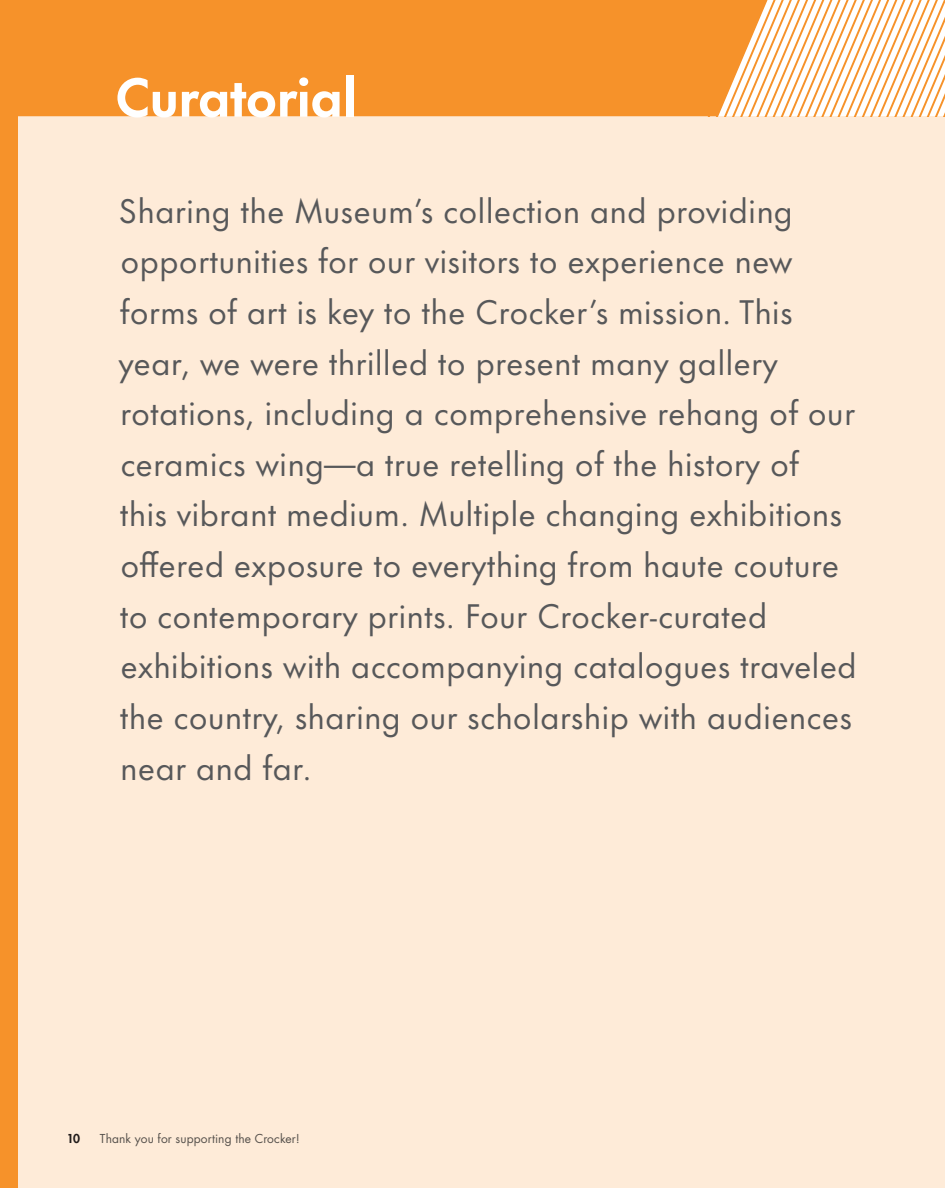
<style>
.page{position:relative;width:945px;height:1188px;background:#fff}
.page>*{position:absolute;margin:0;border:0;box-sizing:border-box;transform-origin:0 0}
.t1{font:700 51px "Futura Now Text";letter-spacing:-.03em;color:#fff}
.t2{font:31.5px/50.6px "Futura Now Text";color:#57585a}
.t3{font:12px "Futura Std";letter-spacing:.01em;color:#57585a}
.t4{font:800 12px "Futura Std";color:#231f20}
</style>
<div class="page">
<div style="left:18px;top:116px;width:927px;height:1072px;background:#feebd8"></div>
<div style="left:18px;top:0;width:676px;height:116px;background:#f6922a"></div>
<svg style="left:694px;top:0;width:251px;height:116px"></svg>
<div style="left:0;top:0;width:18px;height:1188px;background:#f6922a"></div>
<h1 class="t1" style="left:114px;top:54px;width:244px">Curatorial</h1>
<p class="t2" style="left:119px;top:184px;width:740px">Sharing the Museum’s collection and providing opportunities for our visitors to experience new forms of art is key to the Crocker’s mission. This year, we were thrilled to present many gallery rotations, including a comprehensive rehang of our ceramics wing—a true retelling of the history of<br>this vibrant medium. Multiple changing exhibitions offered exposure to everything from haute couture to contemporary prints. Four Crocker-curated exhibitions with accompanying catalogues traveled the country, sharing our scholarship with audiences near and far.</p>
<p class="t4" style="left:67px;top:1131px;width:15px">10</p>
<p class="t3" style="left:100px;top:1131px;width:201px">Thank you for supporting the Crocker!</p>
</div>
